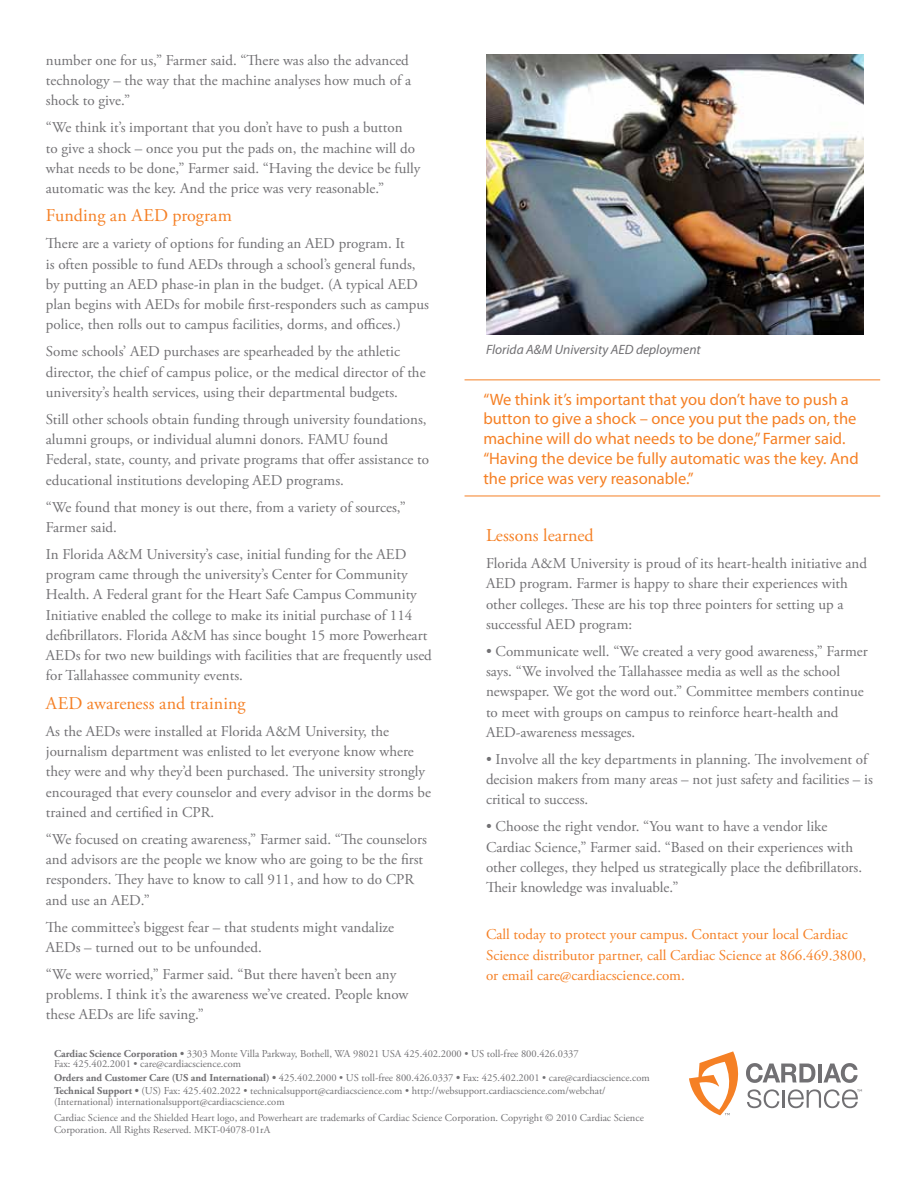
<style>
.page{position:relative;width:918px;height:1188px;background:#fff}
.page>*{position:absolute;margin:0;border:0;box-sizing:border-box;transform-origin:0 0}
.t1{font:18px "Adobe Garamond Pro";color:#f58025}
.t2{font:16.5px/19.8px "Myriad Pro";color:#f58025}
.t3{font:15px/20.2px "Adobe Garamond Pro";color:#717073}
.t4{font:15px/20.2px "Adobe Garamond Pro";color:#f58025}
.t5{font:italic 13.5px "Myriad Pro";color:#717073}
.t6{font:10.5px/10.5px "Adobe Garamond Pro";color:#717073}
.s1{font-weight:700}
</style>
<div class="page">
<svg style="left:689px;top:1051px;width:173px;height:64px"></svg>
<hr style="left:465px;top:380px;width:415px;height:1px;background:#f58025">
<hr style="left:465px;top:496px;width:415px;height:1px;background:#f58025">
<img style="left:486px;top:54px;width:378px;height:281px">
<p class="t3" style="left:46px;top:51px;width:367px">number one for us,” Farmer said. “There was also the advanced technology – the way that the machine analyses how much of a shock to give.”</p>
<p class="t3" style="left:46px;top:118px;width:376px">“We think it’s important that you don’t have to push a button<br>to give a shock – once you put the pads on, the machine will do what needs to be done,” Farmer said. “Having the device be fully automatic was the key. And the price was very reasonable.”</p>
<p class="t1" style="left:46px;top:205px;width:188px">Funding an AED program</p>
<p class="t3" style="left:46px;top:234px;width:385px">There are a variety of options for funding an AED program. It<br>is often possible to fund AEDs through a school’s general funds, by putting an AED phase-in plan in the budget. (A typical AED plan begins with AEDs for mobile first-responders such as campus police, then rolls out to campus facilities, dorms, and offices.)</p>
<p class="t3" style="left:46px;top:342px;width:381px">Some schools’ AED purchases are spearheaded by the athletic director, the chief of campus police, or the medical director of the university’s health services, using their departmental budgets.</p>
<p class="t3" style="left:46px;top:410px;width:385px">Still other schools obtain funding through university foundations, alumni groups, or individual alumni donors. FAMU found Federal, state, county, and private programs that offer assistance to educational institutions developing AED programs.</p>
<p class="t3" style="left:46px;top:497px;width:361px">“We found that money is out there, from a variety of sources,”<br>Farmer said.</p>
<p class="t3" style="left:46px;top:545px;width:388px">In Florida A&amp;M University’s case, initial funding for the AED program came through the university’s Center for Community Health. A Federal grant for the Heart Safe Campus Community Initiative enabled the college to make its initial purchase of 114 defibrillators. Florida A&amp;M has since bought 15 more Powerheart AEDs for two new buildings with facilities that are frequently used for Tallahassee community events.</p>
<p class="t1" style="left:46px;top:692px;width:201px">AED awareness and training</p>
<p class="t3" style="left:46px;top:721px;width:387px">As the AEDs were installed at Florida A&amp;M University, the journalism department was enlisted to let everyone know where they were and why they’d been purchased. The university strongly encouraged that every counselor and every advisor in the dorms be trained and certified in CPR.</p>
<p class="t3" style="left:46px;top:829px;width:383px">“We focused on creating awareness,” Farmer said. “The counselors and advisors are the people we know who are going to be the first responders. They have to know to call 911, and how to do CPR and use an AED.”</p>
<p class="t3" style="left:46px;top:917px;width:350px">The committee’s biggest fear – that students might vandalize<br>AEDs – turned out to be unfounded.</p>
<p class="t3" style="left:46px;top:964px;width:364px">“We were worried,” Farmer said. “But there haven’t been any problems. I think it’s the awareness we’ve created. People know these AEDs are life saving.”</p>
<p class="t5" style="left:486px;top:341px;width:216px">Florida A&amp;M University AED deployment</p>
<p class="t2" style="left:483px;top:389px;width:377px">“We think it’s important that you don’t have to push a button to give a shock – once you put the pads on, the machine will do what needs to be done,” Farmer said. “Having the device be fully automatic was the key. And the price was very reasonable.”</p>
<p class="t1" style="left:486px;top:525px;width:109px">Lessons learned</p>
<p class="t3" style="left:486px;top:554px;width:383px">Florida A&amp;M University is proud of its heart-health initiative and AED program. Farmer is happy to share their experiences with other colleges. These are his top three pointers for setting up a successful AED program:</p>
<p class="t3" style="left:486px;top:641px;width:383px">• Communicate well. “We created a very good awareness,” Farmer says. “We involved the Tallahassee media as well as the school newspaper. We got the word out.” Committee members continue to meet with groups on campus to reinforce heart-health and AED-awareness messages.</p>
<p class="t3" style="left:486px;top:749px;width:388px">• Involve all the key departments in planning. The involvement of decision makers from many areas – not just safety and facilities – is critical to success.</p>
<p class="t3" style="left:486px;top:817px;width:378px">• Choose the right vendor. “You want to have a vendor like Cardiac Science,” Farmer said. “Based on their experiences with other colleges, they helped us strategically place the defibrillators.<br>Their knowledge was invaluable.”</p>
<p class="t4" style="left:486px;top:925px;width:382px">Call today to protect your campus. Contact your local Cardiac<br>Science distributor partner, call Cardiac Science at 866.469.3800, or email care@cardiacscience.com.</p>
<p class="t6" style="left:54px;top:1049px;width:526px"><span class="s1">Cardiac Science Corporation •</span> 3303 Monte Villa Parkway, Bothell, WA 98021 USA 425.402.2000 • US toll-free 800.426.0337<br>Fax: 425.402.2001 • care@cardiacscience.com</p>
<p class="t6" style="left:54px;top:1071px;width:597px;line-height:13.5px"><span class="s1">Orders and Customer Care (US and International) •</span> 425.402.2000 • US toll-free 800.426.0337 <span class="s1">•</span> Fax: 425.402.2001 • care@cardiacscience.com<br><span class="s1">Technical Support •</span> (US) Fax: 425.402.2022 • technicalsupport@cardiacscience.com • http://websupport.cardiacscience.com/webchat/</p>
<p class="t6" style="left:54px;top:1094px;width:591px;line-height:15.6px">(International) internationalsupport@cardiacscience.com<br>Cardiac Science and the Shielded Heart logo, and Powerheart are trademarks of Cardiac Science Corporation. Copyright © 2010 Cardiac Science</p>
<p class="t6" style="left:54px;top:1125px;width:218px">Corporation. All Rights Reserved. MKT-04078-01rA</p>
</div>
